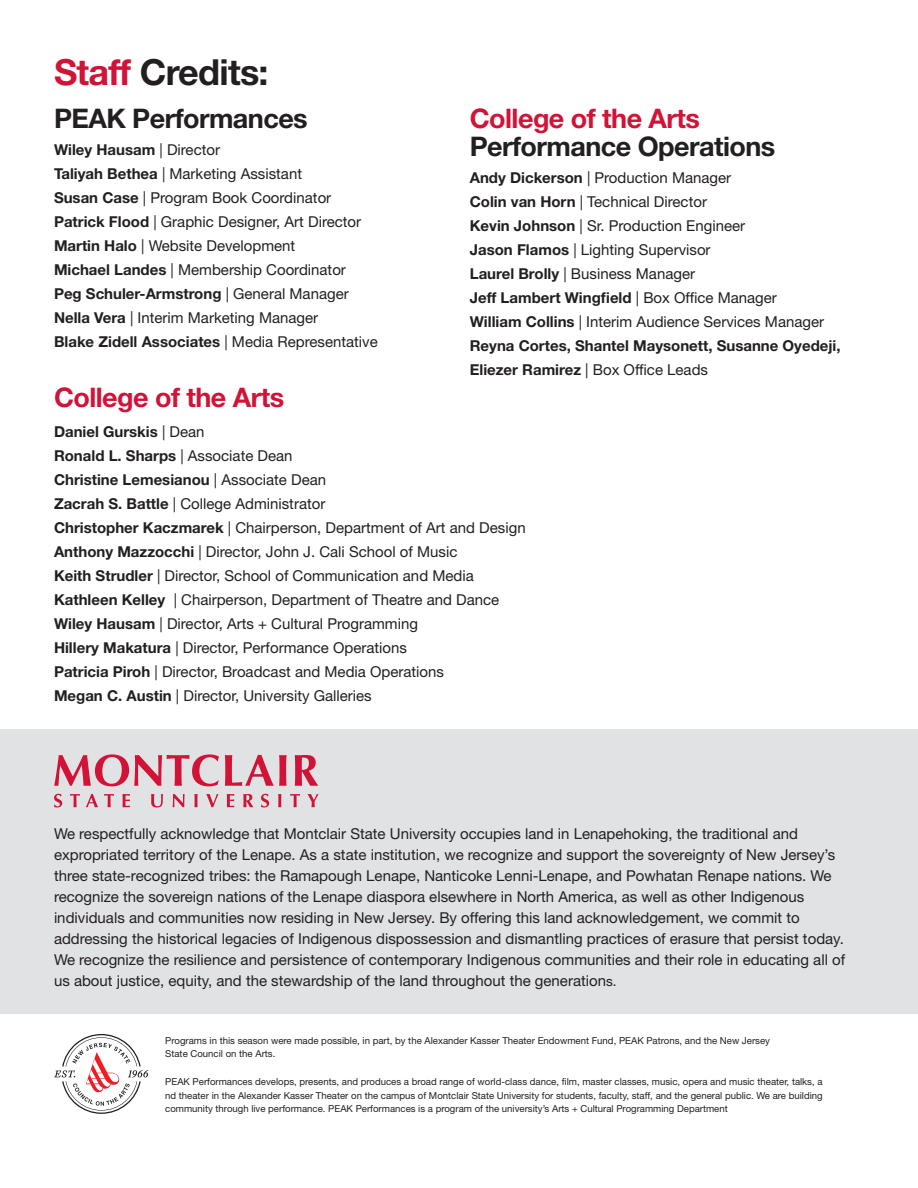
<style>
.page{position:relative;width:918px;height:1188px;background:#fff}
.page>*{position:absolute;margin:0;border:0;box-sizing:border-box;transform-origin:0 0}
.t1{font:700 36px "Helvetica Neue LT Std";letter-spacing:-.02em;color:#231f20}
.t2{font:700 27px "Helvetica Neue LT Std";letter-spacing:-.02em;color:#231f20}
.t3{font:700 27px "Helvetica Neue LT Std";letter-spacing:-.02em;color:#d11337}
.t4{font:15px/21px "Helvetica Neue LT Std";color:#231f20}
.t5{font:700 15px "Helvetica Neue LT Std";color:#231f20}
.t6{font:9.6px/13.6px "Helvetica Neue LT Std";color:#231f20}
.s1{color:#d11337}
.s2{font-weight:400}
.s3{font-weight:700}
.s4{font-size:13.5px}
</style>
<div class="page">
<div style="left:0;top:729px;width:918px;height:285px;background:#e1e2e4"></div>
<svg style="left:54px;top:754px;width:165px;height:32px"></svg>
<svg style="left:225px;top:755px;width:62px;height:31px"></svg>
<svg style="left:295px;top:755px;width:23px;height:31px"></svg>
<svg style="left:54px;top:794px;width:8px;height:13px"></svg>
<svg style="left:70px;top:794px;width:10px;height:13px"></svg>
<svg style="left:86px;top:794px;width:12px;height:13px"></svg>
<svg style="left:104px;top:794px;width:10px;height:13px"></svg>
<svg style="left:122px;top:794px;width:8px;height:13px"></svg>
<svg style="left:151px;top:794px;width:12px;height:13px"></svg>
<svg style="left:173px;top:794px;width:12px;height:13px"></svg>
<svg style="left:194px;top:794px;width:4px;height:13px"></svg>
<svg style="left:206px;top:794px;width:12px;height:13px"></svg>
<svg style="left:227px;top:794px;width:7px;height:13px"></svg>
<svg style="left:243px;top:794px;width:10px;height:13px"></svg>
<svg style="left:261px;top:794px;width:8px;height:13px"></svg>
<svg style="left:278px;top:794px;width:3px;height:13px"></svg>
<svg style="left:290px;top:794px;width:10px;height:13px"></svg>
<svg style="left:308px;top:794px;width:11px;height:13px"></svg>
<svg style="left:54px;top:1034px;width:94px;height:80px"></svg>
<p class="t1" style="left:54px;top:50px;width:216px"><span class="s1">Staff</span> Credits:</p>
<p class="t2" style="left:54px;top:102px;width:255px">PEAK Performances</p>
<p class="t5" style="left:54px;top:140px;width:168px">Wiley Hausam <span class="s2">| Director</span></p>
<p class="t4" style="left:54px;top:163px;width:250px"><span class="s3">Taliyah Bethea</span> | Marketing Assistant</p>
<p class="t4" style="left:54px;top:187px;width:279px"><span class="s3">Susan Case</span> | Program Book Coordinator</p>
<p class="t4" style="left:54px;top:211px;width:309px"><span class="s3">Patrick Flood</span> | Graphic Designer, Art Director</p>
<p class="t4" style="left:54px;top:235px;width:243px"><span class="s3">Martin Halo</span> | Website Development</p>
<p class="t4" style="left:54px;top:259px;width:293px"><span class="s3">Michael Landes</span> | Membership Coordinator</p>
<p class="t5" style="left:54px;top:284px;width:296px">Peg Schuler-Armstrong <span class="s2">| General Manager</span></p>
<p class="t4" style="left:54px;top:307px;width:266px"><span class="s3">Nella Vera</span> | Interim Marketing Manager</p>
<p class="t5" style="left:54px;top:332px;width:325px">Blake Zidell Associates <span class="s2">| Media Representative</span></p>
<p class="t3" style="left:54px;top:381px;width:232px">College of the Arts</p>
<p class="t5" style="left:54px;top:422px;width:152px">Daniel Gurskis <span class="s2">| Dean</span></p>
<p class="t5" style="left:54px;top:446px;width:240px">Ronald L. Sharps <span class="s2">| Associate Dean</span></p>
<p class="t5" style="left:54px;top:470px;width:274px">Christine Lemesianou <span class="s2">| Associate Dean</span></p>
<p class="t4" style="left:54px;top:493px;width:273px"><span class="s3">Zacrah S. Battle</span> | College Administrator</p>
<p class="t4" style="left:54px;top:517px;width:473px"><span class="s3">Christopher Kaczmarek</span> | Chairperson, Department of Art and Design</p>
<p class="t4" style="left:54px;top:541px;width:405px"><span class="s3">Anthony Mazzocchi</span> | Director, John J. Cali School of Music</p>
<p class="t4" style="left:54px;top:565px;width:421px"><span class="s3">Keith Strudler</span> | Director, School of Communication and Media</p>
<p class="t4" style="left:54px;top:589px;width:447px"><span class="s3">Kathleen Kelley</span> | Chairperson, Department of Theatre and Dance</p>
<p class="t4" style="left:54px;top:613px;width:366px"><span class="s3">Wiley Hausam</span> | Director, Arts + Cultural Programming</p>
<p class="t4" style="left:54px;top:637px;width:355px"><span class="s3">Hillery Makatura</span> | Director, Performance Operations</p>
<p class="t4" style="left:54px;top:661px;width:392px"><span class="s3">Patricia Piroh</span> | Director, Broadcast and Media Operations</p>
<p class="t4" style="left:54px;top:685px;width:319px"><span class="s3">Megan C. Austin</span> | Director, University Galleries</p>
<p class="t3" style="left:470px;top:101px;width:232px">College of the Arts</p>
<p class="t2" style="left:470px;top:130px;width:307px">Performance Operations</p>
<p class="t4" style="left:470px;top:167px;width:263px"><span class="s3">Andy Dickerson</span> | Production Manager</p>
<p class="t4" style="left:470px;top:191px;width:239px"><span class="s3">Colin van Horn</span> | Technical Director</p>
<p class="t4" style="left:470px;top:215px;width:277px"><span class="s3">Kevin Johnson</span> | Sr. Production Engineer</p>
<p class="t4" style="left:470px;top:239px;width:242px"><span class="s3">Jason Flamos</span> | Lighting Supervisor</p>
<p class="t4" style="left:470px;top:263px;width:227px"><span class="s3">Laurel Brolly</span> | Business Manager</p>
<p class="t5" style="left:470px;top:289px;width:309px">Jeff Lambert Wingfield <span class="s2">| Box Office Manager</span></p>
<p class="t4" style="left:470px;top:311px;width:356px"><span class="s3">William Collins</span> | Interim Audience Services Manager</p>
<p class="t5" style="left:470px;top:337px;width:372px">Reyna Cortes, Shantel Maysonett, Susanne Oyedeji,</p>
<p class="t4" style="left:470px;top:359px;width:240px"><span class="s3">Eliezer Ramirez</span> | Box Office Leads</p>
<p class="t4" style="left:54px;top:823px;width:793px">We respectfully acknowledge that Montclair State University occupies land in Lenapehoking, the traditional and expropriated territory of the Lenape. As a state institution, we recognize and support the sovereignty of New Jersey’s three state-recognized tribes: the Ramapough Lenape, Nanticoke Lenni-Lenape, and Powhatan Renape nations. We recognize the sovereign nations of the Lenape diaspora elsewhere in North America, as well as other Indigenous individuals and communities now residing in New Jersey. By offering this land acknowledgement, we commit to addressing the historical legacies of Indigenous dispossession and dismantling practices of erasure that persist today.<br>We recognize the resilience and persistence of contemporary Indigenous communities and their role in educating all of us about justice, equity, and the stewardship of the land throughout the generation<span class="s4">s.</span></p>
<p class="t6" style="left:165px;top:1033px;width:606px">Programs in this season were made possible, in part, by the Alexander Kasser Theater Endowment Fund, PEAK Patrons, and the New Jersey<br>State Council on the Arts.</p>
<p class="t6" style="left:165px;top:1074px;width:659px;text-align:justify">PEAK Performances develops, presents, and produces a broad range of world-class dance, film, master classes, music, opera and music theater, talks, a nd theater in the Alexander Kasser Theater on the campus of Montclair State University for students, faculty, staff, and the general public. We are building community through live performance. PEAK Performances is a program of the university’s Arts + Cultural Programming Department</p>
</div>
